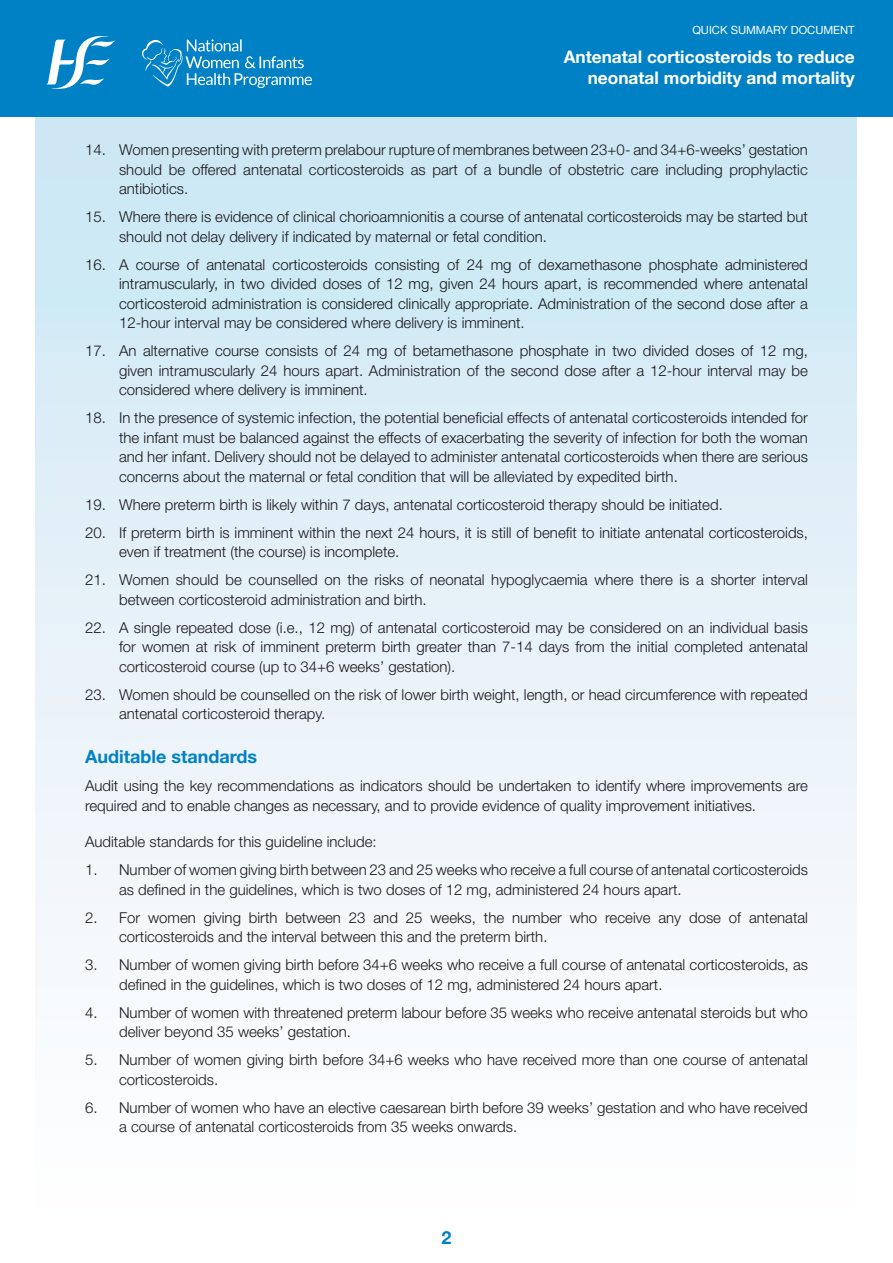
<style>
.page{position:relative;width:893px;height:1263px;background:#fff}
.page>*{position:absolute;margin:0;border:0;box-sizing:border-box;transform-origin:0 0}
.t1{font:700 18px "Helvetica Neue LT Std";color:#0081c4}
.t2{font:700 18px "Helvetica Neue";color:#0081c5}
.t3{font:700 17.25px/21px "Helvetica Neue";color:#fff;text-align:right}
.Body_0-0__4{font:300 15px/19.5px "Helvetica Neue LT Std";color:#1a171c}
.Body_0-0__2{font:300 15px "Helvetica Neue LT Std";color:#1a171c}
.t4{font:11.25px "Helvetica Neue";color:#fff}
</style>
<div class="page">
<div style="left:35px;top:38px;width:821px;height:1187px;background:linear-gradient(to bottom,#c7e5f3,#fffeff)"></div>
<div style="left:0;top:0;width:893px;height:117px;background:#0081c5"></div>
<svg style="left:46px;top:36px;width:69px;height:53px"></svg>
<svg style="left:142px;top:39px;width:170px;height:49px"></svg>
<p class="t4" style="left:692px;top:22px;width:164px">QUICK SUMMARY DOCUMENT</p>
<p class="t3" style="left:564px;top:47px;width:292px">Antenatal corticosteroids to reduce neonatal morbidity and mortality</p>
<p class="Body_0-0__4" style="left:119px;top:140px;width:690px;text-align:justify;text-indent:-34px">14. Women presenting with preterm prelabour rupture of membranes between 23+0- and 34+6-weeks’ gestation should be offered antenatal corticosteroids as part of a bundle of obstetric care including prophylactic antibiotics.</p>
<p class="Body_0-0__4" style="left:119px;top:207px;width:690px;text-indent:-34px">15. Where there is evidence of clinical chorioamnionitis a course of antenatal corticosteroids may be started but should not delay delivery if indicated by maternal or fetal condition.</p>
<p class="Body_0-0__4" style="left:119px;top:254px;width:690px;text-align:justify;text-indent:-34px">16. A course of antenatal corticosteroids consisting of 24 mg of dexamethasone phosphate administered intramuscularly, in two divided doses of 12 mg, given 24 hours apart, is recommended where antenatal corticosteroid administration is considered clinically appropriate. Administration of the second dose after a 12-hour interval may be considered where delivery is imminent.</p>
<p class="Body_0-0__4" style="left:119px;top:341px;width:690px;text-align:justify;text-indent:-34px">17. An alternative course consists of 24 mg of betamethasone phosphate in two divided doses of 12 mg, given intramuscularly 24 hours apart. Administration of the second dose after a 12-hour interval may be considered where delivery is imminent.</p>
<p class="Body_0-0__4" style="left:119px;top:408px;width:690px;text-align:justify;text-indent:-34px">18. In the presence of systemic infection, the potential beneficial effects of antenatal corticosteroids intended for the infant must be balanced against the effects of exacerbating the severity of infection for both the woman and her infant. Delivery should not be delayed to administer antenatal corticosteroids when there are serious concerns about the maternal or fetal condition that will be alleviated by expedited birth.</p>
<p class="Body_0-0__4" style="left:85px;top:494px;width:639px">19. Where preterm birth is likely within 7 days, antenatal corticosteroid therapy should be initiated.</p>
<p class="Body_0-0__4" style="left:119px;top:522px;width:690px;text-indent:-34px">20. If preterm birth is imminent within the next 24 hours, it is still of benefit to initiate antenatal corticosteroids, even if treatment (the course) is incomplete.</p>
<p class="Body_0-0__4" style="left:119px;top:570px;width:690px;text-indent:-34px">21. Women should be counselled on the risks of neonatal hypoglycaemia where there is a shorter interval between corticosteroid administration and birth.</p>
<p class="Body_0-0__4" style="left:119px;top:617px;width:690px;text-align:justify;text-indent:-34px">22. A single repeated dose (i.e., 12 mg) of antenatal corticosteroid may be considered on an individual basis for women at risk of imminent preterm birth greater than 7-14 days from the initial completed antenatal corticosteroid course (up to 34+6 weeks’ gestation).</p>
<p class="Body_0-0__4" style="left:119px;top:684px;width:690px;text-indent:-34px">23. Women should be counselled on the risk of lower birth weight, length, or head circumference with repeated antenatal corticosteroid therapy.</p>
<h2 class="t1" style="left:85px;top:746px;width:173px">Auditable standards</h2>
<p class="Body_0-0__4" style="left:85px;top:776px;width:724px">Audit using the key recommendations as indicators should be undertaken to identify where improvements are required and to enable changes as necessary, and to provide evidence of quality improvement initiatives.</p>
<p class="Body_0-0__2" style="left:85px;top:833px;width:293px">Auditable standards for this guideline include:</p>
<p class="Body_0-0__4" style="left:119px;top:860px;width:690px;text-indent:-34px">1. Number of women giving birth between 23 and 25 weeks who receive a full course of antenatal corticosteroids as defined in the guidelines, which is two doses of 12 mg, administered 24 hours apart.</p>
<p class="Body_0-0__4" style="left:119px;top:907px;width:690px;text-indent:-34px">2. For women giving birth between 23 and 25 weeks, the number who receive any dose of antenatal corticosteroids and the interval between this and the preterm birth.</p>
<p class="Body_0-0__4" style="left:119px;top:955px;width:690px;text-indent:-34px">3. Number of women giving birth before 34+6 weeks who receive a full course of antenatal corticosteroids, as defined in the guidelines, which is two doses of 12 mg, administered 24 hours apart.</p>
<p class="Body_0-0__4" style="left:119px;top:1002px;width:690px;text-indent:-34px">4. Number of women with threatened preterm labour before 35 weeks who receive antenatal steroids but who deliver beyond 35 weeks’ gestation.</p>
<p class="Body_0-0__4" style="left:119px;top:1050px;width:690px;text-indent:-34px">5. Number of women giving birth before 34+6 weeks who have received more than one course of antenatal corticosteroids.</p>
<p class="Body_0-0__4" style="left:119px;top:1097px;width:690px;text-indent:-34px">6. Number of women who have an elective caesarean birth before 39 weeks’ gestation and who have received a course of antenatal corticosteroids from 35 weeks onwards.</p>
<p class="t2" style="left:441px;top:1223px;width:12px">2</p>
</div>
